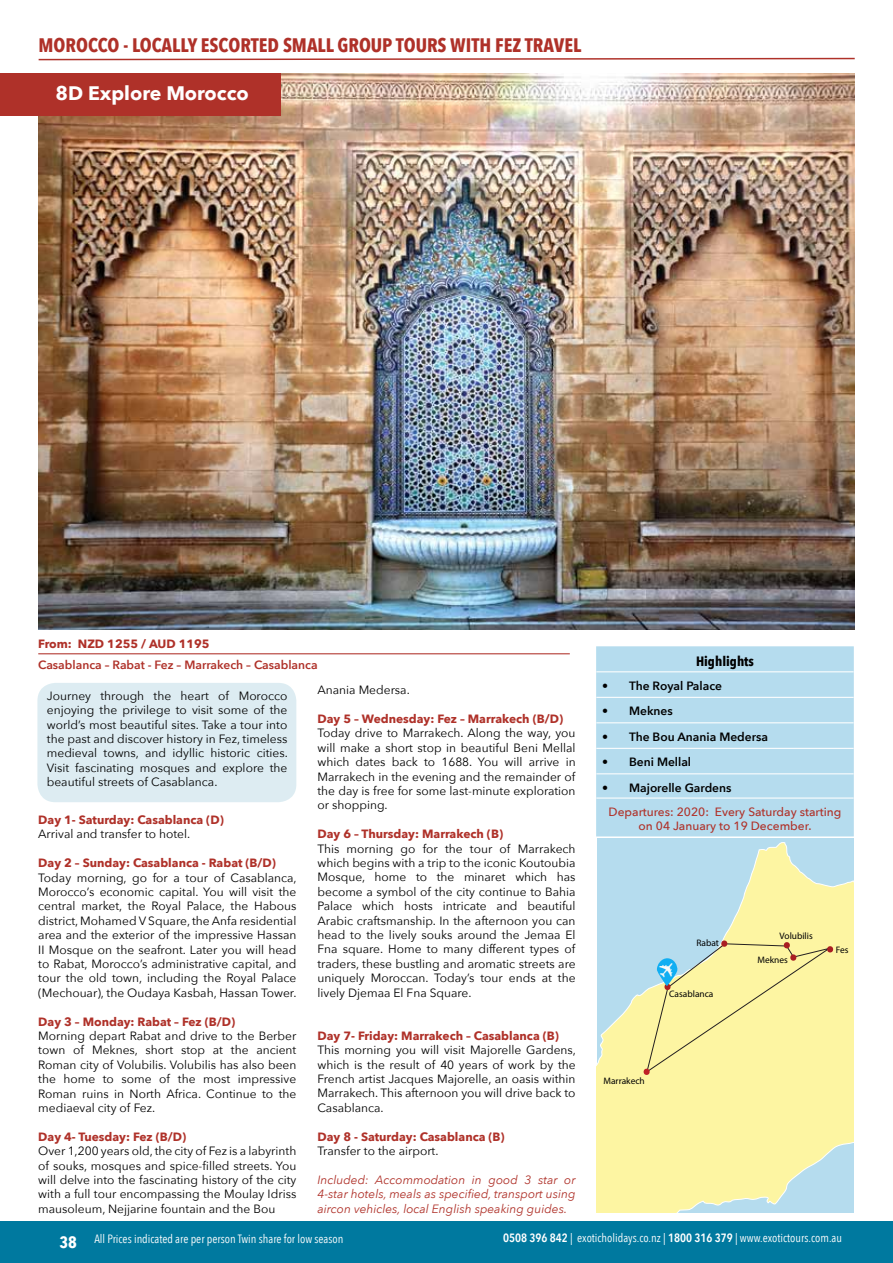
<style>
.page{position:relative;width:893px;height:1263px;background:#fff}
.page>*{position:absolute;margin:0;border:0;box-sizing:border-box;transform-origin:0 0}
.t1{font:700 19.5px "Avenir Next Condensed";color:#af3129}
.t2{font:700 19.5px "Avenir Next";color:#fff}
.t3{font:700 16.5px "Avenir Next Condensed";color:#fff}
.t4{font:700 13.5px "Avenir Next Condensed";color:#000}
.t5{font:12px/14.4px "Avenir Next";color:#000;text-align:justify}
.t6{font:700 12px "Avenir Next";color:#af3129}
.t7{font:italic 12px/14.4px "Avenir Next";color:#af3129;text-align:justify}
.t8{font:12px "Avenir Next Condensed";color:#fff}
.t9{font:600 12px "Avenir Next";color:#000}
.t10{font:500 12px/14.4px "Avenir Next";color:#af3129;text-align:center}
.t11{font:600 12px "Avenir Next";color:#af3129}
.t12{font:9.45px "Myriad Pro";color:#000}
.s1{font-weight:600}
</style>
<div class="page">
<div style="left:0;top:1221px;width:893px;height:42px;background:#00799f"></div>
<svg style="left:597px;top:842px;width:257px;height:370px"></svg>
<img style="left:38px;top:73px;width:817px;height:557px">
<div style="left:596px;top:646px;width:258px;height:190px;background:#b5dcee"></div>
<hr style="left:596px;top:671px;width:258px;height:1px;background:#fff">
<hr style="left:596px;top:697px;width:258px;height:1px;background:#fff">
<hr style="left:596px;top:722px;width:258px;height:1px;background:#fff">
<hr style="left:596px;top:748px;width:258px;height:1px;background:#fff">
<hr style="left:596px;top:773px;width:258px;height:1px;background:#fff">
<hr style="left:596px;top:797px;width:258px;height:1px;background:#fff">
<hr style="left:38px;top:653px;width:532px;height:1px;background:#af3129">
<div style="left:37px;top:683px;width:259px;height:119px;background:#ddecf2;border-radius:18px"></div>
<svg style="left:38px;top:57px;width:817px;height:4px"></svg>
<div style="left:0;top:73px;width:280px;height:43px;background:#af3129"></div>
<svg style="left:643px;top:940px;width:191px;height:135px"></svg>
<h1 class="t1" style="left:39px;top:33px;width:544px">MOROCCO - LOCALLY ESCORTED SMALL GROUP TOURS WITH FEZ TRAVEL</h1>
<h1 class="t2" style="left:56px;top:76px;width:195px">8D Explore Morocco</h1>
<p class="t6" style="left:38px;top:634px;width:173px">From: NZD 1255 / AUD 1195</p>
<p class="t11" style="left:38px;top:655px;width:281px">Casablanca – Rabat - Fez – Marrakech – Casablanca</p>
<p class="t5" style="left:47px;top:688px;width:242px">Journey through the heart of Morocco enjoying the privilege to visit some of the world’s most beautiful sites. Take a tour into the past and discover history in Fez, timeless medieval towns, and idyllic historic cities.<br>Visit fascinating mosques and explore the beautiful streets of Casablanca.</p>
<p class="t5" style="left:317px;top:682px;width:94px">Anania Medersa.</p>
<p class="t6" style="left:317px;top:708px;width:247px">Day 5 – Wednesday: Fez – Marrakech (B/D)</p>
<p class="t5" style="left:317px;top:725px;width:260px">Today drive to Marrakech. Along the way, you will make a short stop in beautiful Beni Mellal which dates back to 1688. You will arrive in Marrakech in the evening and the remainder of the day is free for some last-minute exploration or shopping.</p>
<p class="t6" style="left:317px;top:823px;width:187px">Day 6 – Thursday: Marrakech (B)</p>
<p class="t5" style="left:317px;top:841px;width:260px">This morning go for the tour of Marrakech which begins with a trip to the iconic Koutoubia Mosque, home to the minaret which has become a symbol of the city continue to Bahia Palace which hosts intricate and beautiful Arabic craftsmanship. In the afternoon you can head to the lively souks around the Jemaa El Fna square. Home to many different types of traders, these bustling and aromatic streets are uniquely Moroccan. Today’s tour ends at the lively Djemaa El Fna Square.</p>
<p class="t6" style="left:317px;top:1025px;width:243px">Day 7- Friday: Marrakech – Casablanca (B)</p>
<p class="t5" style="left:317px;top:1042px;width:260px">This morning you will visit Majorelle Gardens, which is the result of 40 years of work by the French artist Jacques Majorelle, an oasis within Marrakech. This afternoon you will drive back to Casablanca.</p>
<p class="t6" style="left:317px;top:1126px;width:189px">Day 8 - Saturday: Casablanca (B)</p>
<p class="t5" style="left:317px;top:1143px;width:122px">Transfer to the airport.</p>
<p class="t7" style="left:317px;top:1172px;width:260px">Included: Accommodation in good 3 star or 4-star hotels, meals as specified, transport using aircon vehicles, local English speaking guides.</p>
<p class="t6" style="left:38px;top:809px;width:187px">Day 1- Saturday: Casablanca (D)</p>
<p class="t5" style="left:38px;top:826px;width:154px">Arrival and transfer to hotel.</p>
<p class="t6" style="left:38px;top:852px;width:239px">Day 2 – Sunday: Casablanca - Rabat (B/D)</p>
<p class="t5" style="left:38px;top:870px;width:260px">Today morning, go for a tour of Casablanca, Morocco’s economic capital. You will visit the central market, the Royal Palace, the Habous district, Mohamed V Square, the Anfa residential area and the exterior of the impressive Hassan II Mosque on the seafront. Later you will head to Rabat, Morocco’s administrative capital, and tour the old town, including the Royal Palace (Mechouar), the Oudaya Kasbah, Hassan Tower.</p>
<p class="t6" style="left:38px;top:1011px;width:198px">Day 3 – Monday: Rabat – Fez (B/D)</p>
<p class="t5" style="left:38px;top:1028px;width:260px">Morning depart Rabat and drive to the Berber town of Meknes, short stop at the ancient Roman city of Volubilis. Volubilis has also been the home to some of the most impressive Roman ruins in North Africa. Continue to the mediaeval city of Fez.</p>
<p class="t6" style="left:38px;top:1126px;width:149px">Day 4- Tuesday: Fez (B/D)</p>
<p class="t5" style="left:38px;top:1143px;width:260px">Over 1,200 years old, the city of Fez is a labyrinth of souks, mosques and spice-filled streets. You will delve into the fascinating history of the city with a full tour encompassing the Moulay Idriss mausoleum, Nejjarine fountain and the Bou</p>
<p class="t4" style="left:696px;top:653px;width:59px">Highlights</p>
<p class="t9" style="left:602px;top:675px;width:121px">• The Royal Palace</p>
<p class="t9" style="left:602px;top:701px;width:72px">• Meknes</p>
<p class="t9" style="left:602px;top:726px;width:167px">• The Bou Anania Medersa</p>
<p class="t9" style="left:602px;top:752px;width:91px">• Beni Mellal</p>
<p class="t9" style="left:602px;top:777px;width:131px">• Majorelle Gardens</p>
<p class="t10" style="left:609px;top:804px;width:234px">Departures: 2020: Every Saturday starting on 04 January to 19 December.</p>
<p class="t12" style="left:696px;top:937px;width:24px">Rabat</p>
<p class="t12" style="left:669px;top:987px;width:46px">Casablanca</p>
<p class="t12" style="left:603px;top:1075px;width:43px">Marrakech</p>
<p class="t12" style="left:779px;top:930px;width:35px">Volubilis</p>
<p class="t12" style="left:757px;top:954px;width:32px">Meknes</p>
<p class="t12" style="left:836px;top:944px;width:14px">Fes</p>
<h2 class="t3" style="left:60px;top:1232px;width:19px">38</h2>
<p class="t8" style="left:503px;top:1228px;width:341px"><span class="s1">0508 396 842</span> | exoticholidays.co.nz | <span class="s1">1800 316 379</span> | www.exotictours.com.au</p>
<p class="t8" style="left:94px;top:1229px;width:251px">All Prices indicated are per person Twin share for low season</p>
</div>
